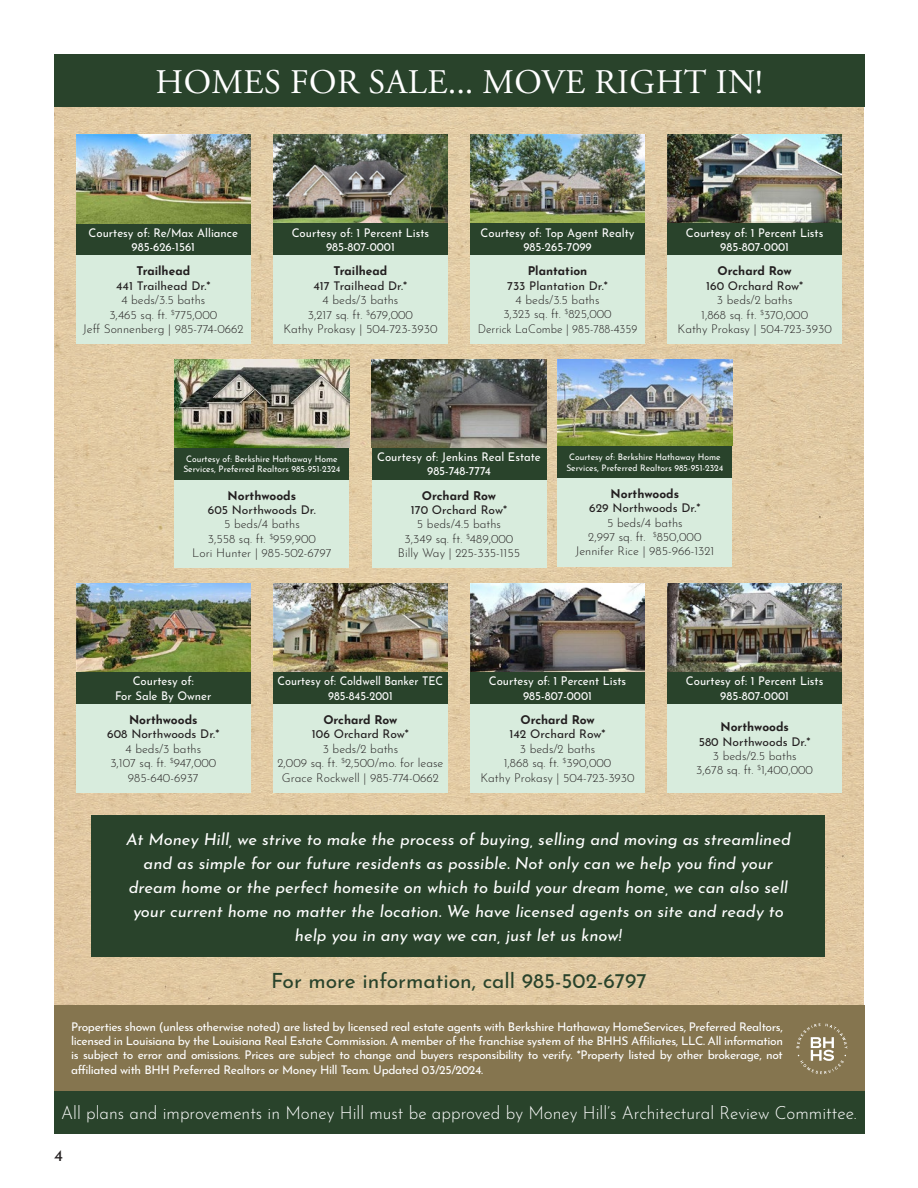
<style>
.page{position:relative;width:918px;height:1188px;background:#fff}
.page>*{position:absolute;margin:0;border:0;box-sizing:border-box;transform-origin:0 0}
.t1{font:34.5px "Adobe Garamond Pro";letter-spacing:.015em;color:#fff}
.t2{font:21px "Josefin Sans";color:#29432b}
.t3{font:300 18px "Josefin Sans";color:#fff;scale:.95 1}
.t4{font:italic 16.5px/24px "Josefin Sans";color:#fff;text-align:center}
.t5{font:16.5px "Josefin Sans";color:#231f20}
.t6{font:300 12px/14.4px "Josefin Sans";color:#231f20;text-align:center}
.t7{font:12px/14.4px "Josefin Sans";color:#fff;text-align:justify}
.t8{font:12px/14.4px "Josefin Sans";color:#fff;text-align:center;scale:.95 1}
.t9{font:12px "Josefin Sans";color:#231f20}
.t10{font:700 12px "Josefin Sans";color:#231f20}
.t11{font:12px/14.4px "Josefin Sans";color:#fff;text-align:center;scale:.91 1}
.t12{font:9px/10.8px "Josefin Sans";color:#fff;text-align:center;scale:.95 1}
</style>
<div class="page">
<img style="left:54px;top:106px;width:810px;height:900px">
<div style="left:54px;top:1006px;width:810px;height:85px;background:#85754f"></div>
<svg style="left:797px;top:1023px;width:50px;height:51px"></svg>
<div style="left:54px;top:1091px;width:810px;height:43px;background:#29432b"></div>
<div style="left:54px;top:54px;width:810px;height:52px;background:#29432b"></div>
<div style="left:92px;top:815px;width:733px;height:142px;background:#29432b"></div>
<div style="left:76px;top:255px;width:175px;height:89px;background:#d8ecdd"></div>
<div style="left:273px;top:255px;width:175px;height:89px;background:#d8ecdd"></div>
<div style="left:76px;top:223px;width:175px;height:32px;background:#29432b"></div>
<img style="left:76px;top:135px;width:175px;height:88px">
<img style="left:273px;top:135px;width:175px;height:88px">
<div style="left:273px;top:223px;width:175px;height:32px;background:#29432b"></div>
<div style="left:470px;top:255px;width:175px;height:89px;background:#d8ecdd"></div>
<img style="left:470px;top:135px;width:175px;height:88px">
<div style="left:470px;top:223px;width:175px;height:32px;background:#29432b"></div>
<div style="left:372px;top:480px;width:174px;height:88px;background:#d8ecdd"></div>
<img style="left:372px;top:359px;width:174px;height:89px">
<div style="left:372px;top:448px;width:174px;height:32px;background:#29432b"></div>
<img style="left:667px;top:135px;width:175px;height:88px">
<div style="left:667px;top:255px;width:175px;height:89px;background:#d8ecdd"></div>
<div style="left:175px;top:480px;width:174px;height:88px;background:#d8ecdd"></div>
<img style="left:175px;top:359px;width:174px;height:89px">
<div style="left:175px;top:448px;width:174px;height:32px;background:#29432b"></div>
<div style="left:667px;top:223px;width:175px;height:32px;background:#29432b"></div>
<div style="left:273px;top:704px;width:175px;height:89px;background:#d8ecdd"></div>
<div style="left:470px;top:704px;width:175px;height:89px;background:#d8ecdd"></div>
<div style="left:667px;top:704px;width:175px;height:89px;background:#d8ecdd"></div>
<div style="left:558px;top:478px;width:174px;height:88px;background:#d8ecdd"></div>
<img style="left:558px;top:359px;width:174px;height:87px">
<div style="left:273px;top:672px;width:175px;height:32px;background:#29432b"></div>
<div style="left:470px;top:672px;width:175px;height:32px;background:#29432b"></div>
<div style="left:667px;top:672px;width:175px;height:32px;background:#29432b"></div>
<div style="left:558px;top:446px;width:174px;height:32px;background:#29432b"></div>
<div style="left:76px;top:704px;width:175px;height:89px;background:#d8ecdd"></div>
<div style="left:76px;top:672px;width:175px;height:32px;background:#29432b"></div>
<img style="left:76px;top:583px;width:175px;height:89px">
<img style="left:273px;top:583px;width:175px;height:89px">
<img style="left:470px;top:583px;width:175px;height:89px">
<img style="left:667px;top:583px;width:175px;height:89px">
<h1 class="t1" style="left:155px;top:68px;width:609px">HOMES FOR SALE... MOVE RIGHT IN!</h1>
<p class="t8" style="left:89px;top:226px;width:159px">Courtesy of: Re/Max Alliance<br>985-626-1561</p>
<p class="t8" style="left:292px;top:226px;width:146px">Courtesy of: 1 Percent Lists<br>985-807-0001</p>
<p class="t10" style="left:136px;top:261px;width:55px">Trailhead</p>
<p class="t9" style="left:116px;top:280px;width:96px">441 Trailhead Dr.*</p>
<p class="t6" style="left:83px;top:294px;width:162px">4 beds/3.5 baths<br>3,465 sq. ft. <sup>$</sup>775,000<br>Jeff Sonnenberg | 985-774-0662</p>
<p class="t10" style="left:334px;top:261px;width:55px">Trailhead</p>
<p class="t9" style="left:314px;top:280px;width:95px">417 Trailhead Dr.*</p>
<p class="t6" style="left:283px;top:294px;width:156px">4 beds/3 baths<br>3,217 sq. ft. <sup>$</sup>679,000<br>Kathy Prokasy | 504-723-3930</p>
<p class="t8" style="left:481px;top:226px;width:164px">Courtesy of: Top Agent Realty<br>985-265-7099</p>
<p class="t10" style="left:528px;top:266px;width:61px">Plantation</p>
<p class="t9" style="left:507px;top:280px;width:102px">733 Plantation Dr.*</p>
<p class="t6" style="left:478px;top:293px;width:161px">4 beds/3.5 baths<br>3,323 sq. ft. <sup>$</sup>825,000<br>Derrick LaCombe | 985-788-4359</p>
<p class="t8" style="left:686px;top:226px;width:146px">Courtesy of: 1 Percent Lists<br>985-807-0001</p>
<p class="t10" style="left:718px;top:266px;width:76px">Orchard Row</p>
<p class="t9" style="left:706px;top:280px;width:98px">160 Orchard Row*</p>
<p class="t6" style="left:678px;top:294px;width:156px">3 beds/2 baths<br>1,868 sq. ft. <sup>$</sup>370,000<br>Kathy Prokasy | 504-723-3930</p>
<p class="t12" style="left:183px;top:454px;width:167px">Courtesy of: Berkshire Hathaway Home<br>Services, Preferred Realtors 985-951-2324</p>
<p class="t10" style="left:228px;top:490px;width:70px">Northwoods</p>
<p class="t9" style="left:208px;top:505px;width:110px">605 Northwoods Dr.</p>
<p class="t6" style="left:192px;top:518px;width:141px">5 beds/4 baths<br>3,558 sq. ft. <sup>$</sup>959,900<br>Lori Hunter | 985-502-6797</p>
<p class="t8" style="left:377px;top:450px;width:174px">Courtesy of: Jenkins Real Estate<br>985-748-7774</p>
<p class="t10" style="left:422px;top:490px;width:76px">Orchard Row</p>
<p class="t9" style="left:411px;top:505px;width:98px">170 Orchard Row*</p>
<p class="t6" style="left:398px;top:518px;width:124px">5 beds/4.5 baths<br>3,349 sq. ft. <sup>$</sup>489,000<br>Billy Way | 225-335-1155</p>
<p class="t12" style="left:566px;top:452px;width:167px">Courtesy of: Berkshire Hathaway Home<br>Services, Preferred Realtors 985-951-2324</p>
<p class="t10" style="left:611px;top:488px;width:70px">Northwoods</p>
<p class="t9" style="left:589px;top:503px;width:113px">629 Northwoods Dr.*</p>
<p class="t6" style="left:576px;top:516px;width:140px">5 beds/4 baths<br>2,997 sq. ft. <sup>$</sup>850,000<br>Jennifer Rice | 985-966-1321</p>
<p class="t8" style="left:115px;top:675px;width:103px">Courtesy of:<br>For Sale By Owner</p>
<p class="t10" style="left:129px;top:714px;width:70px">Northwoods</p>
<p class="t9" style="left:107px;top:729px;width:114px">608 Northwoods Dr.*</p>
<p class="t6" style="left:110px;top:742px;width:107px">4 beds/3 baths<br>3,107 sq. ft. <sup>$</sup>947,000<br>985-640-6937</p>
<p class="t11" style="left:278px;top:675px;width:183px">Courtesy of: Coldwell Banker TEC<br>985-845-2001</p>
<p class="t8" style="left:489px;top:675px;width:146px">Courtesy of: 1 Percent Lists<br>985-807-0001</p>
<p class="t8" style="left:686px;top:675px;width:146px">Courtesy of: 1 Percent Lists<br>985-807-0001</p>
<p class="t10" style="left:323px;top:714px;width:76px">Orchard Row</p>
<p class="t9" style="left:312px;top:729px;width:98px">106 Orchard Row*</p>
<p class="t6" style="left:277px;top:742px;width:168px">3 beds/2 baths<br>2,009 sq. ft. <sup>$</sup>2,500/mo. for lease<br>Grace Rockwell | 985-774-0662</p>
<p class="t10" style="left:521px;top:714px;width:76px">Orchard Row</p>
<p class="t9" style="left:510px;top:729px;width:97px">142 Orchard Row*</p>
<p class="t6" style="left:480px;top:742px;width:156px">3 beds/2 baths<br>1,868 sq. ft. <sup>$</sup>390,000<br>Kathy Prokasy | 504-723-3930</p>
<p class="t10" style="left:720px;top:722px;width:70px">Northwoods</p>
<p class="t9" style="left:699px;top:736px;width:113px">580 Northwoods Dr.*</p>
<p class="t6" style="left:696px;top:749px;width:118px">3 beds/2.5 baths<br>3,678 sq. ft. <sup>$</sup>1,400,000</p>
<p class="t4" style="left:126px;top:828px;width:666px">At Money Hill, we strive to make the process of buying, selling and moving as streamlined and as simple for our future residents as possible. Not only can we help you find your dream home or the perfect homesite on which to build your dream home, we can also sell your current home no matter the location. We have licensed agents on site and ready to help you in any way we can, just let us know!</p>
<h2 class="t2" style="left:271px;top:972px;width:377px">For more information, call 985-502-6797</h2>
<p class="t7" style="left:71px;top:1020px;width:713px">Properties shown (unless otherwise noted) are listed by licensed real estate agents with Berkshire Hathaway HomeServices, Preferred Realtors, licensed in Louisiana by the Louisiana Real Estate Commission. A member of the franchise system of the BHHS Affiliates, LLC. All information is subject to error and omissions. Prices are subject to change and buyers responsibility to verify. *Property listed by other brokerage, not affiliated with BHH Preferred Realtors or Money Hill Team. Updated 03/25/2024.</p>
<h3 class="t3" style="left:61px;top:1105px;width:839px">All plans and improvements in Money Hill must be approved by Money Hill’s Architectural Review Committee.</h3>
<h3 class="t5" style="left:54px;top:1148px;width:10px">4</h3>
</div>
